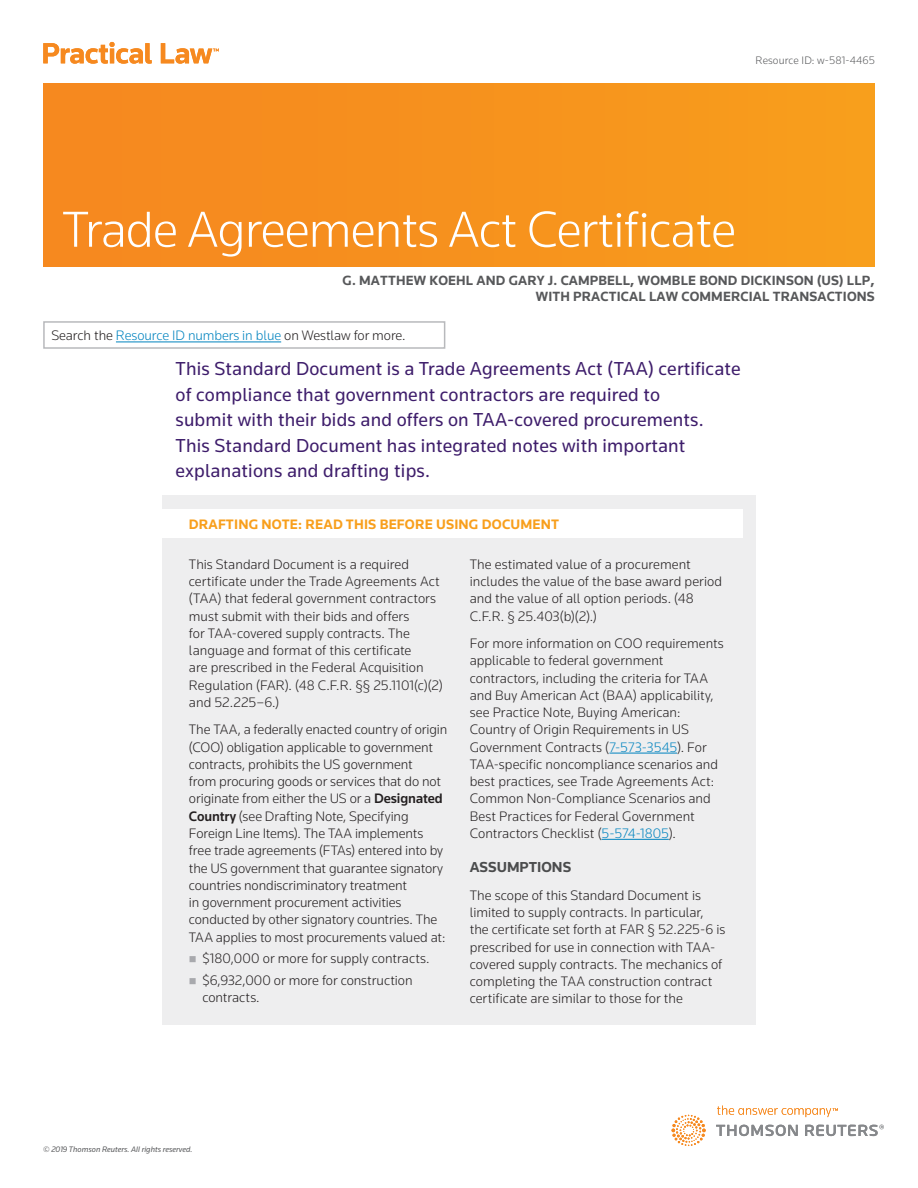
<style>
.page{position:relative;width:918px;height:1188px;background:#fff}
.page>*{position:absolute;margin:0;border:0;box-sizing:border-box;transform-origin:0 0}
.t1{font:300 52.5px "Knowledge";letter-spacing:-.02em;color:#fff}
.t2{font:19.5px/25.5px "Knowledge";letter-spacing:.01em;color:#3e1d6b}
.t3{font:700 15px "Knowledge";color:#4b4c4d}
.t4{font:300 14.25px/17.2px "Knowledge";color:#231f20}
.t5{font:700 14.25px "Knowledge";letter-spacing:.01em;color:#f89f1c}
.t6{font:700 13.8px/15.8px "Knowledge";letter-spacing:.01em;color:#57585a;text-align:right}
.t7{font:300 11.25px "Knowledge";letter-spacing:.01em;color:#57585a}
.t8{font:italic 8.25px "Knowledge";color:#57585a}
.s1{color:#0083bf}
.s2{font-weight:500}
</style>
<div class="page">
<svg style="left:43px;top:42px;width:176px;height:22px"></svg>
<svg style="left:672px;top:1106px;width:212px;height:40px"></svg>
<div style="left:162px;top:496px;width:594px;height:529px;background:#eeeeef"></div>
<hr style="left:609px;top:753px;width:68px;height:1px;background:#0083bf">
<hr style="left:602px;top:839px;width:67px;height:1px;background:#0083bf">
<div style="left:162px;top:509px;width:581px;height:29px;background:#fff"></div>
<div style="left:43px;top:84px;width:832px;height:183px;background:#f6911e"></div>
<hr style="left:116px;top:342px;width:165px;height:1px;background:#0083bf">
<div style="left:43px;top:321px;width:402px;height:28px;border:2px solid #b8b9bc"></div>
<p class="t7" style="left:756px;top:53px;width:121px">Resource ID: w-581-4465</p>
<h1 class="t1" style="left:62px;top:197px;width:675px">Trade Agreements Act Certificate</h1>
<p class="t6" style="left:343px;top:273px;width:534px">G. MATTHEW KOEHL AND GARY J. CAMPBELL, WOMBLE BOND DICKINSON (US) LLP,<br>WITH PRACTICAL LAW COMMERCIAL TRANSACTIONS</p>
<p class="t4" style="left:51px;top:327px;width:356px">Search the <span class="s1">Resource ID numbers in blue</span> on Westlaw for more.</p>
<p class="t2" style="left:176px;top:355px;width:567px">This Standard Document is a Trade Agreements Act (TAA) certificate of compliance that government contractors are required to<br>submit with their bids and offers on TAA-covered procurements.<br>This Standard Document has integrated notes with important explanations and drafting tips.</p>
<p class="t5" style="left:189px;top:515px;width:372px">DRAFTING NOTE: READ THIS BEFORE USING DOCUMENT</p>
<p class="t4" style="left:189px;top:555px;width:256px">This Standard Document is a required certificate under the Trade Agreements Act (TAA) that federal government contractors must submit with their bids and offers<br>for TAA-covered supply contracts. The language and format of this certificate<br>are prescribed in the Federal Acquisition Regulation (FAR). (48 C.F.R. §§ 25.1101(c)(2) and 52.225–6.)</p>
<p class="t4" style="left:189px;top:721px;width:260px">The TAA, a federally enacted country of origin (COO) obligation applicable to government contracts, prohibits the US government<br>from procuring goods or services that do not originate from either the US or a <span class="s2">Designated Country</span> (see Drafting Note, Specifying Foreign Line Items). The TAA implements free trade agreements (FTAs) entered into by the US government that guarantee signatory countries nondiscriminatory treatment<br>in government procurement activities conducted by other signatory countries. The TAA applies to most procurements valued at:</p>
<p class="t4" style="left:202px;top:947px;width:229px;line-height:21.6px">$180,000 or more for supply contracts. $6,932,000 or more for construction</p>
<p class="t4" style="left:202px;top:988px;width:59px">contracts.</p>
<p class="t4" style="left:470px;top:555px;width:254px">The estimated value of a procurement includes the value of the base award period and the value of all option periods. (48<br>C.F.R. § 25.403(b)(2).)</p>
<p class="t4" style="left:470px;top:635px;width:256px">For more information on COO requirements applicable to federal government contractors, including the criteria for TAA and Buy American Act (BAA) applicability, see Practice Note, Buying American:<br>Country of Origin Requirements in US Government Contracts (<span class="s1">7-573-3545</span>). For TAA-specific noncompliance scenarios and best practices, see Trade Agreements Act:<br>Common Non-Compliance Scenarios and Best Practices for Federal Government Contractors Checklist (<span class="s1">5-574-1805</span>).</p>
<p class="t3" style="left:470px;top:858px;width:103px">ASSUMPTIONS</p>
<p class="t4" style="left:470px;top:886px;width:257px">The scope of this Standard Document is limited to supply contracts. In particular, the certificate set forth at FAR § 52.225-6 is prescribed for use in connection with TAA&shy;covered supply contracts. The mechanics of completing the TAA construction contract certificate are similar to those for the</p>
<p class="t8" style="left:43px;top:1144px;width:151px">© 2019 Thomson Reuters. All rights reserved.</p>
</div>
